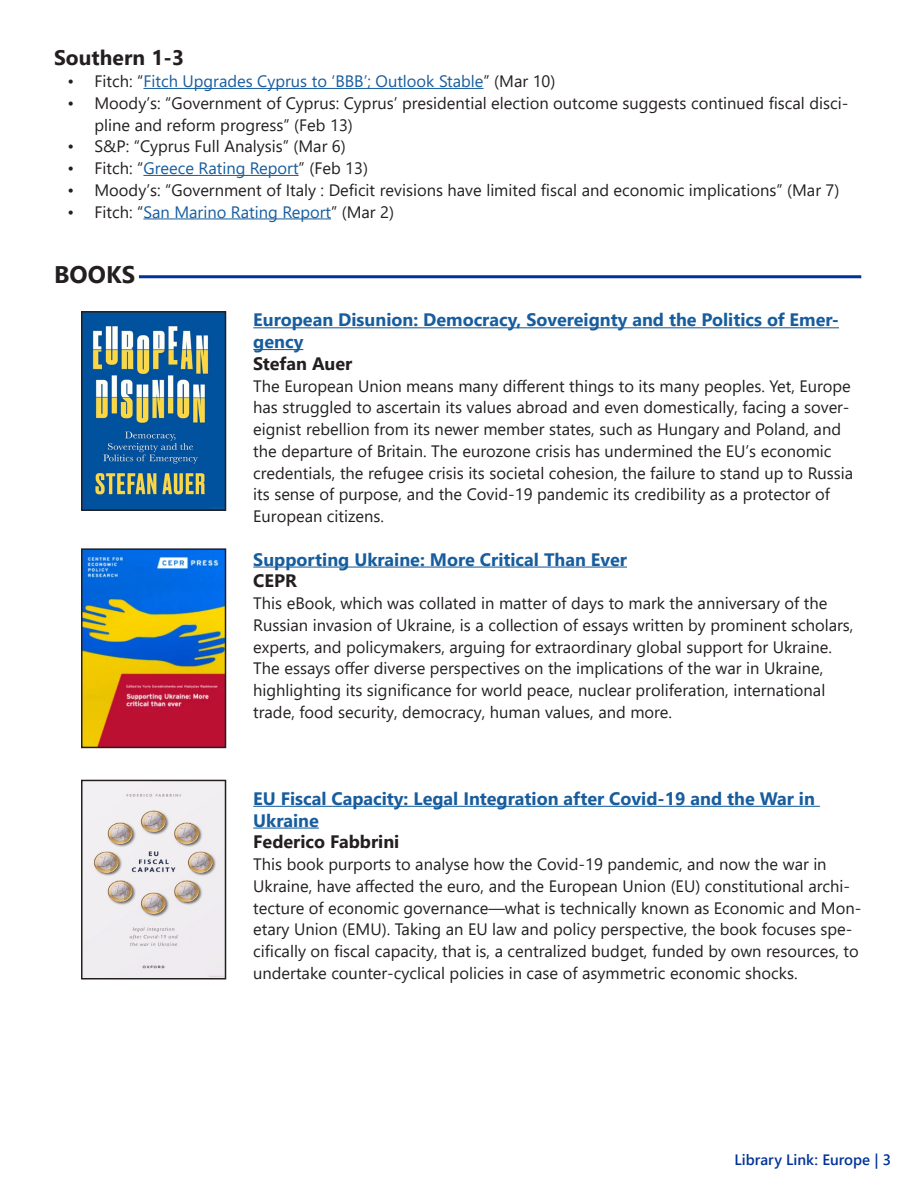
<style>
.page{position:relative;width:918px;height:1188px;background:#fff}
.page>*{position:absolute;margin:0;border:0;box-sizing:border-box;transform-origin:0 0}
.Section_header_with{font:700 24px "Segoe UI";letter-spacing:.005em;color:#231f20}
.Section_header_no_li{font:700 21px "Segoe UI";letter-spacing:.005em;color:#231f20}
.Title__blue__bold_12{font:700 18px/21.8px "Segoe UI";color:#175d9e}
.Author__bold{font:700 18px "Segoe UI";color:#231f20}
.Abstract__basic_11pt{font:16.5px/21.8px "Segoe UI";color:#231f20}
.t1{font:16.5px "Segoe UI";color:#175d9e}
.t2{font:600 15px "Segoe UI";color:#039}
.s1{color:#231f20}
</style>
<div class="page">
<hr style="left:143px;top:88px;width:341px;height:1px;background:#175d9e">
<hr style="left:143px;top:175px;width:156px;height:1px;background:#175d9e">
<hr style="left:143px;top:218px;width:188px;height:1px;background:#175d9e">
<hr style="left:54px;top:275px;width:807px;height:3px;background:#039">
<div style="left:54px;top:274px;width:85px;height:9px;background:#fff"></div>
<hr style="left:253px;top:327px;width:586px;height:1px;background:#175d9e">
<hr style="left:253px;top:349px;width:50px;height:1px;background:#175d9e">
<hr style="left:253px;top:567px;width:374px;height:1px;background:#175d9e">
<hr style="left:253px;top:806px;width:567px;height:1px;background:#175d9e">
<hr style="left:253px;top:828px;width:66px;height:1px;background:#175d9e">
<img style="left:84px;top:314px;width:139px;height:194px">
<div style="left:81px;top:311px;width:145px;height:200px;border:2px solid #231f20"></div>
<img style="left:84px;top:551px;width:139px;height:194px">
<div style="left:81px;top:548px;width:145px;height:200px;border:2px solid #231f20"></div>
<img style="left:84px;top:783px;width:139px;height:194px">
<div style="left:81px;top:780px;width:145px;height:200px;border:2px solid #231f20"></div>
<p class="Section_header_no_li" style="left:54px;top:38px;width:132px">Southern 1-3</p>
<p class="t1" style="left:68px;top:66px;width:490px"><span class="s1">• Fitch: “</span>Fitch Upgrades Cyprus to ‘BBB’; Outlook Stable<span class="s1">” (Mar 10)</span></p>
<p class="Abstract__basic_11pt" style="left:94px;top:91px;width:755px;text-indent:-27px">• Moody’s: “Government of Cyprus: Cyprus’ presidential election outcome suggests continued fiscal disci&shy;pline and reform progress” (Feb 13)</p>
<p class="Abstract__basic_11pt" style="left:68px;top:134px;width:280px">• S&amp;P: “Cyprus Full Analysis” (Mar 6)</p>
<p class="t1" style="left:68px;top:153px;width:302px"><span class="s1">• Fitch: “</span>Greece Rating Report<span class="s1">” (Feb 13)</span></p>
<p class="Abstract__basic_11pt" style="left:68px;top:178px;width:774px">• Moody’s: “Government of Italy : Deficit revisions have limited fiscal and economic implications” (Mar 7)</p>
<p class="t1" style="left:68px;top:196px;width:328px"><span class="s1">• Fitch: “</span>San Marino Rating Report<span class="s1">” (Mar 2)</span></p>
<p class="Section_header_with" style="left:54px;top:252px;width:83px">BOOKS</p>
<p class="Title__blue__bold_12" style="left:253px;top:308px;width:587px">European Disunion: Democracy, Sovereignty and the Politics of Emer&shy;gency</p>
<p class="Author__bold" style="left:253px;top:346px;width:101px">Stefan Auer</p>
<p class="Abstract__basic_11pt" style="left:253px;top:373px;width:602px">The European Union means many different things to its many peoples. Yet, Europe has struggled to ascertain its values abroad and even domestically, facing a sover&shy;eignist rebellion from its newer member states, such as Hungary and Poland, and the departure of Britain. The eurozone crisis has undermined the EU’s economic credentials, the refugee crisis its societal cohesion, the failure to stand up to Russia its sense of purpose, and the Covid-19 pandemic its credibility as a protector of European citizens.</p>
<p class="Title__blue__bold_12" style="left:253px;top:547px;width:375px">Supporting Ukraine: More Critical Than Ever</p>
<p class="Author__bold" style="left:253px;top:564px;width:45px">CEPR</p>
<p class="Abstract__basic_11pt" style="left:253px;top:591px;width:602px">This eBook, which was collated in matter of days to mark the anniversary of the Russian invasion of Ukraine, is a collection of essays written by prominent scholars, experts, and policymakers, arguing for extraordinary global support for Ukraine.<br>The essays offer diverse perspectives on the implications of the war in Ukraine, highlighting its significance for world peace, nuclear proliferation, international trade, food security, democracy, human values, and more.</p>
<p class="Title__blue__bold_12" style="left:253px;top:786px;width:563px">EU Fiscal Capacity: Legal Integration after Covid-19 and the War in<br>Ukraine</p>
<p class="Author__bold" style="left:253px;top:825px;width:148px">Federico Fabbrini</p>
<p class="Abstract__basic_11pt" style="left:253px;top:852px;width:610px">This book purports to analyse how the Covid-19 pandemic, and now the war in Ukraine, have affected the euro, and the European Union (EU) constitutional archi&shy;tecture of economic governance—what is technically known as Economic and Mon&shy;etary Union (EMU). Taking an EU law and policy perspective, the book focuses spe&shy;cifically on fiscal capacity, that is, a centralized budget, funded by own resources, to undertake counter-cyclical policies in case of asymmetric economic shocks.</p>
<p class="t2" style="left:735px;top:1146px;width:158px">Library Link: Europe | 3</p>
</div>
